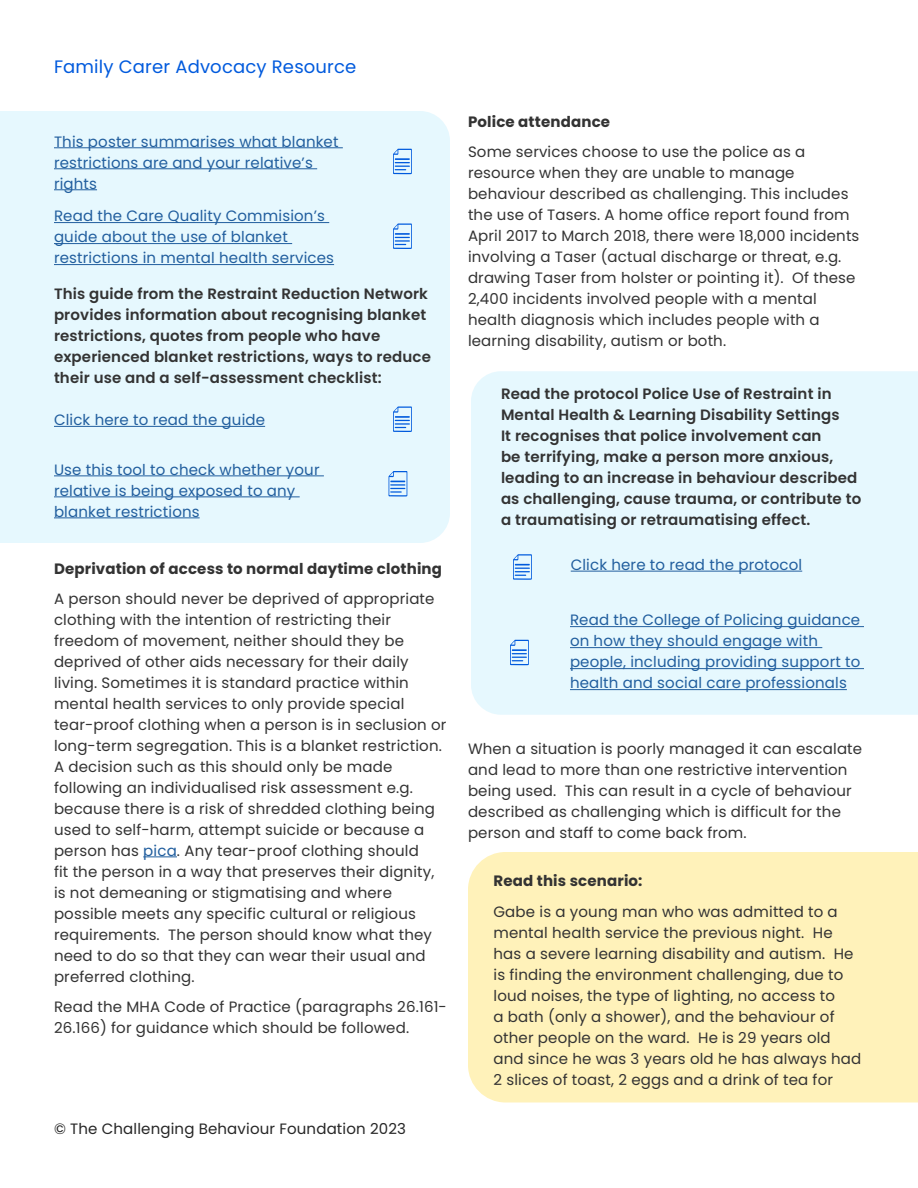
<style>
.page{position:relative;width:918px;height:1188px;background:#fff}
.page>*{position:absolute;margin:0;border:0;box-sizing:border-box;transform-origin:0 0}
.t1{font:18px "Poppins";letter-spacing:.01em;color:#005add}
.t2{font:15px/21px "Poppins";letter-spacing:.01em;color:#333}
.t3{font:600 15px/21px "Poppins";letter-spacing:.01em;color:#333}
.t4{font:15px/21px "Poppins";letter-spacing:.01em;color:#215e9e}
.t5{font:700 15px "Poppins";letter-spacing:.01em;color:#333}
.t6{font:15px "Poppins";letter-spacing:.01em;color:#262626}
.s1{color:#215e9e}
</style>
<div class="page">
<hr style="left:143px;top:856px;width:34px;height:1px;background:#215e9e">
<div style="left:0;top:111px;width:450px;height:432px;background:#e6f8fe"></div>
<hr style="left:54px;top:147px;width:289px;height:1px;background:#215e9e">
<hr style="left:54px;top:168px;width:263px;height:1px;background:#215e9e">
<hr style="left:54px;top:189px;width:43px;height:1px;background:#215e9e">
<hr style="left:54px;top:426px;width:211px;height:1px;background:#215e9e">
<hr style="left:54px;top:475px;width:270px;height:1px;background:#215e9e">
<hr style="left:54px;top:496px;width:246px;height:1px;background:#215e9e">
<hr style="left:54px;top:517px;width:146px;height:1px;background:#215e9e">
<svg style="left:393px;top:149px;width:19px;height:25px"></svg>
<svg style="left:393px;top:223px;width:19px;height:26px"></svg>
<svg style="left:393px;top:406px;width:19px;height:26px"></svg>
<svg style="left:388px;top:471px;width:20px;height:26px"></svg>
<hr style="left:54px;top:222px;width:275px;height:1px;background:#215e9e">
<hr style="left:54px;top:243px;width:238px;height:1px;background:#215e9e">
<hr style="left:54px;top:264px;width:280px;height:1px;background:#215e9e">
<div style="left:471px;top:371px;width:447px;height:344px;background:#e6f8fe"></div>
<hr style="left:570px;top:626px;width:294px;height:1px;background:#215e9e">
<hr style="left:570px;top:647px;width:252px;height:1px;background:#215e9e">
<hr style="left:570px;top:668px;width:294px;height:1px;background:#215e9e">
<hr style="left:570px;top:689px;width:277px;height:1px;background:#215e9e">
<hr style="left:571px;top:571px;width:231px;height:1px;background:#215e9e">
<svg style="left:513px;top:554px;width:19px;height:26px"></svg>
<svg style="left:510px;top:640px;width:19px;height:25px"></svg>
<div style="left:468px;top:852px;width:450px;height:250px;background:#fff2ba"></div>
<p class="t1" style="left:54px;top:56px;width:304px">Family Carer Advocacy Resource</p>
<p class="t4" style="left:54px;top:131px;width:286px">This poster summarises what blanket restrictions are and your relative’s rights</p>
<p class="t4" style="left:54px;top:206px;width:282px">Read the Care Quality Commision’s guide about the use of blanket restrictions in mental health services</p>
<p class="t3" style="left:54px;top:284px;width:378px">This guide from the Restraint Reduction Network provides information about recognising blanket restrictions, quotes from people who have experienced blanket restrictions, ways to reduce their use and a self-assessment checklist:</p>
<p class="t4" style="left:54px;top:410px;width:213px">Click here to read the guide</p>
<p class="t4" style="left:54px;top:459px;width:267px">Use this tool to check whether your relative is being exposed to any blanket restrictions</p>
<p class="t5" style="left:54px;top:560px;width:390px">Deprivation of access to normal daytime clothing</p>
<p class="t2" style="left:54px;top:588px;width:394px">A person should never be deprived of appropriate clothing with the intention of restricting their freedom of movement, neither should they be deprived of other aids necessary for their daily living. Sometimes it is standard practice within mental health services to only provide special tear-proof clothing when a person is in seclusion or long-term segregation. This is a blanket restriction.<br>A decision such as this should only be made following an individualised risk assessment e.g. because there is a risk of shredded clothing being used to self-harm, attempt suicide or because a person has <span class="s1">pica</span>. Any tear-proof clothing should<br>fit the person in a way that preserves their dignity, is not demeaning or stigmatising and where possible meets any specific cultural or religious requirements. The person should know what they need to do so that they can wear their usual and preferred clothing.</p>
<p class="t2" style="left:54px;top:996px;width:394px">Read the MHA Code of Practice (paragraphs 26.161-<br>26.166) for guidance which should be followed.</p>
<p class="t6" style="left:54px;top:1120px;width:354px">© The Challenging Behaviour Foundation 2023</p>
<p class="t5" style="left:468px;top:113px;width:144px">Police attendance</p>
<p class="t2" style="left:468px;top:141px;width:393px">Some services choose to use the police as a resource when they are unable to manage behaviour described as challenging. This includes the use of Tasers. A home office report found from April 2017 to March 2018, there were 18,000 incidents involving a Taser (actual discharge or threat, e.g. drawing Taser from holster or pointing it). Of these 2,400 incidents involved people with a mental health diagnosis which includes people with a learning disability, autism or both.</p>
<p class="t3" style="left:501px;top:383px;width:362px">Read the protocol Police Use of Restraint in Mental Health &amp; Learning Disability Settings<br>It recognises that police involvement can<br>be terrifying, make a person more anxious, leading to an increase in behaviour described as challenging, cause trauma, or contribute to a traumatising or retraumatising effect.</p>
<p class="t4" style="left:571px;top:554px;width:233px">Click here to read the protocol</p>
<p class="t4" style="left:570px;top:610px;width:292px">Read the College of Policing guidance on how they should engage with people, including providing support to health and social care professionals</p>
<p class="t2" style="left:468px;top:738px;width:396px">When a situation is poorly managed it can escalate and lead to more than one restrictive intervention being used. This can result in a cycle of behaviour described as challenging which is difficult for the person and staff to come back from.</p>
<p class="t5" style="left:494px;top:872px;width:151px">Read this scenario:</p>
<p class="t2" style="left:494px;top:902px;width:369px">Gabe is a young man who was admitted to a mental health service the previous night. He has a severe learning disability and autism. He is finding the environment challenging, due to loud noises, the type of lighting, no access to<br>a bath (only a shower), and the behaviour of other people on the ward. He is 29 years old and since he was 3 years old he has always had 2 slices of toast, 2 eggs and a drink of tea for</p>
</div>
